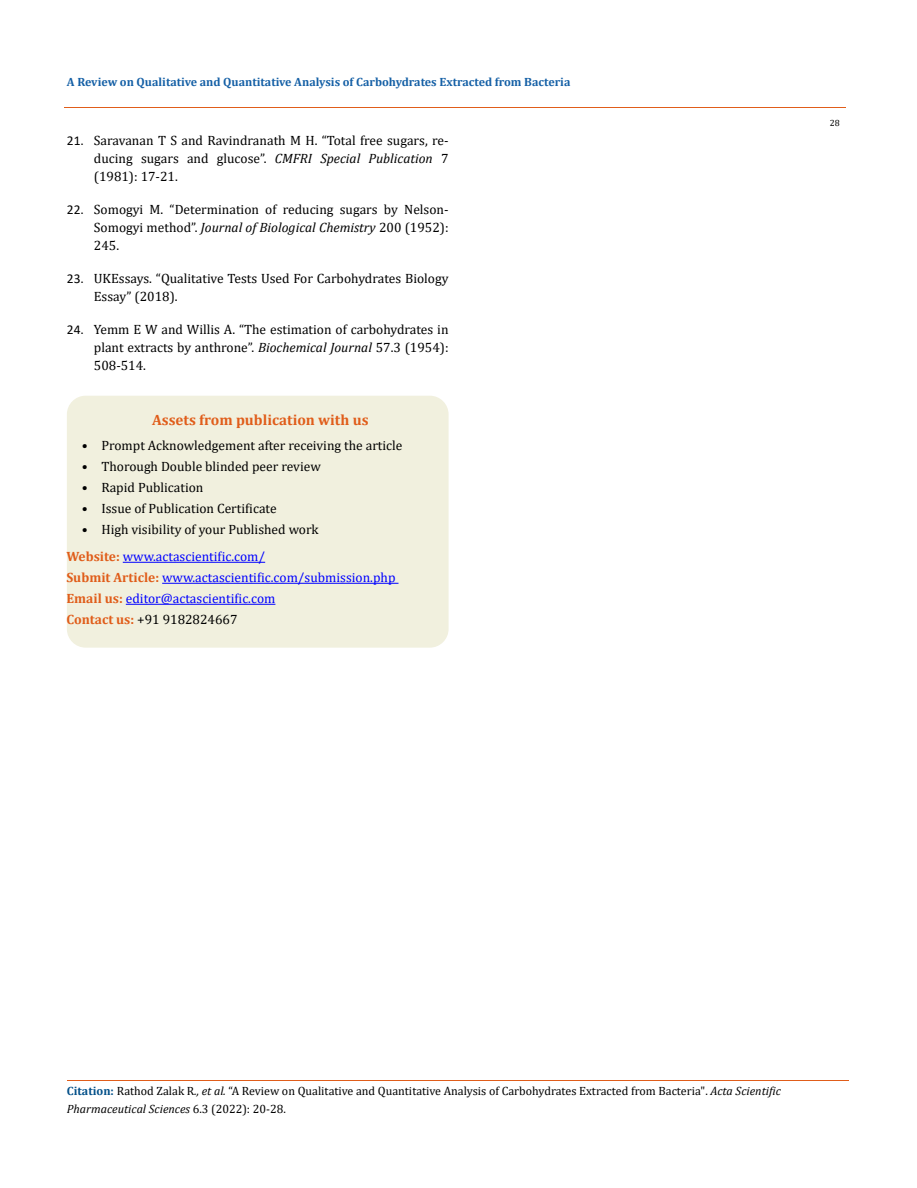
<style>
.page{position:relative;width:917px;height:1188px;background:#fff}
.page>*{position:absolute;margin:0;border:0;box-sizing:border-box;transform-origin:0 0}
.t1{font:700 15px "Cambria";color:#e05d1a}
.t2{font:13.5px/18px "Cambria";color:#000;text-align:justify}
.t3{font:13.5px/21px "Cambria";color:#00f}
.t4{font:12px/18px "Cambria";color:#000}
.t5{font:700 12px "Cambria";color:#1560a6}
.t6{font:9px "Cambria";color:#000}
.s1{font-family:"Calibri"}
.s2{font-style:italic}
.s3{font-weight:700;color:#e05d1a}
.s4{color:#000}
.s5{font-weight:700;color:#035089}
</style>
<div class="page">
<div style="left:68px;top:396px;width:380px;height:251px;background:#f1f0de;border-radius:18px"></div>
<div style="left:67px;top:396px;width:381px;height:252px;border:2px solid #f1f0de;border-radius:18px"></div>
<hr style="left:123px;top:562px;width:142px;height:1px;background:#00f">
<hr style="left:162px;top:583px;width:236px;height:1px;background:#00f">
<hr style="left:126px;top:604px;width:149px;height:1px;background:#00f">
<hr style="left:64px;top:108px;width:781px;height:1px;background:#e05d1a">
<hr style="left:67px;top:1080px;width:781px;height:1px;background:#e05d1a">
<p class="t5" style="left:67px;top:73px;width:505px">A Review on Qualitative and Quantitative Analysis of Carbohydrates Extracted from Bacteria</p>
<p class="t2" style="left:94px;top:132px;width:356px;text-indent:-27px"><span class="s1">21.</span> Saravanan T S and Ravindranath M H. “Total free sugars, re&shy;ducing sugars and glucose”. <span class="s2">CMFRI Special Publication</span> 7 (1981): 17-21.</p>
<p class="t2" style="left:94px;top:201px;width:356px;text-indent:-27px"><span class="s1">22.</span> Somogyi M. “Determination of reducing sugars by Nelson-Somogyi method”. <span class="s2">Journal of Biological Chemistry</span> 200 (1952):<br>245.</p>
<p class="t2" style="left:94px;top:270px;width:356px;text-indent:-27px"><span class="s1">23.</span> UKEssays. “Qualitative Tests Used For Carbohydrates Biology<br>Essay” (2018).</p>
<p class="t2" style="left:94px;top:321px;width:356px;text-indent:-27px"><span class="s1">24.</span> Yemm E W and Willis A. “The estimation of carbohydrates in plant extracts by anthrone”. <span class="s2">Biochemical Journal</span> 57.3 (1954):<br>508-514.</p>
<p class="t1" style="left:152px;top:409px;width:218px">Assets from publication with us</p>
<p class="t2" style="left:82px;top:437px;width:322px">• Prompt Acknowledgement after receiving the article</p>
<p class="t2" style="left:82px;top:458px;width:240px">• Thorough Double blinded peer review</p>
<p class="t2" style="left:82px;top:479px;width:123px">• Rapid Publication</p>
<p class="t2" style="left:82px;top:500px;width:196px">• Issue of Publication Certificate</p>
<p class="t2" style="left:82px;top:521px;width:238px">• High visibility of your Published work</p>
<p class="t3" style="left:66px;top:546px;width:330px"><span class="s3">Website:</span> www.actascientific.com/<br><span class="s3">Submit Article:</span> www.actascientific.com/submission.php <span class="s3">Email us:</span> editor@actascientific.com<br><span class="s3">Contact us:</span> <span class="s4">+91 9182824667</span></p>
<p class="t6" style="left:829px;top:118px;width:11px">28</p>
<p class="t4" style="left:67px;top:1082px;width:715px"><span class="s5">Citation:</span> Rathod Zalak R<span class="s2">., et al.</span> “A Review on Qualitative and Quantitative Analysis of Carbohydrates Extracted from Bacteria". <span class="s2">Acta Scientific<br>Pharmaceutical Sciences</span> 6.3 (2022): 20-28.</p>
</div>
